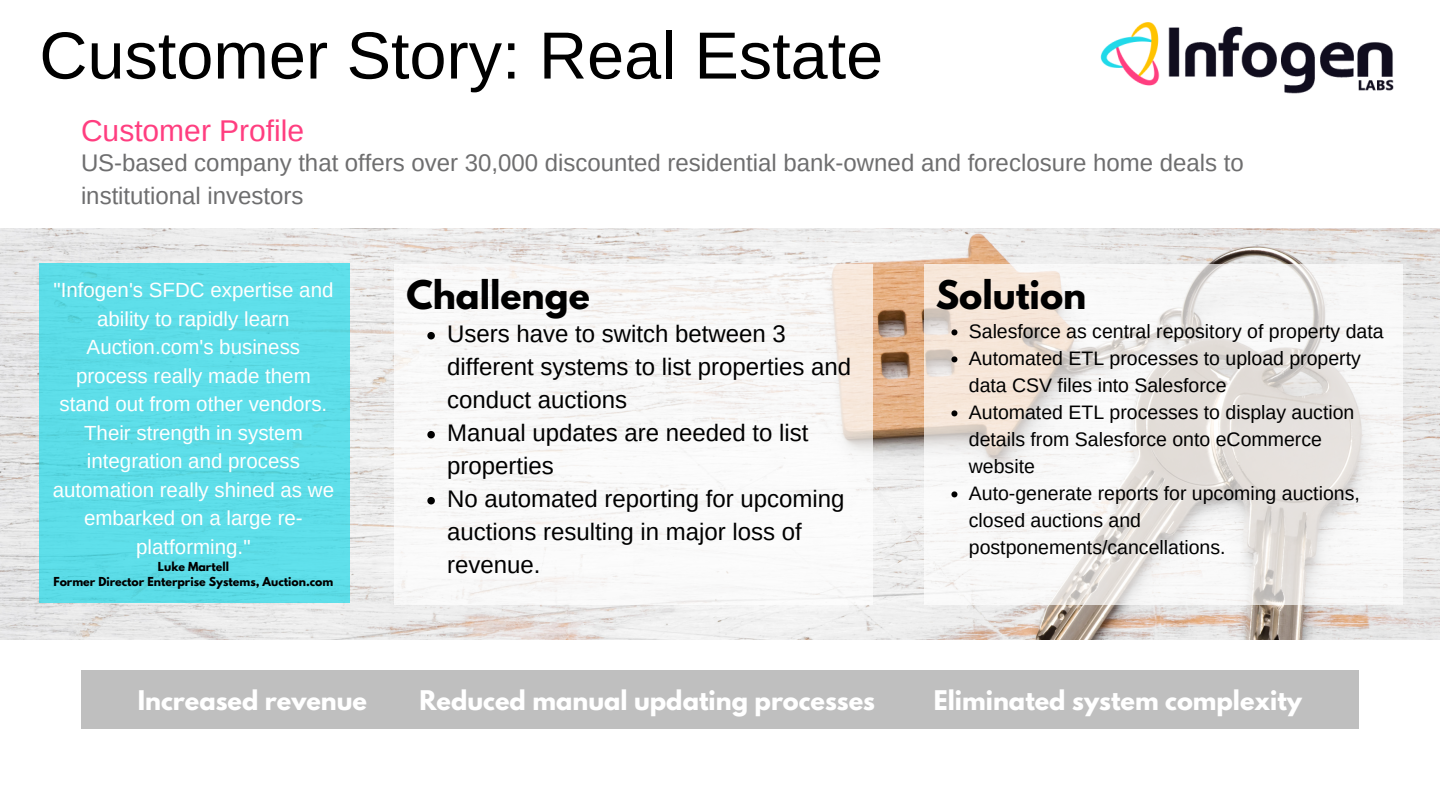
<style>
.page{position:relative;width:1440px;height:810px;background:#fff}
.page>*{position:absolute;margin:0;border:0;box-sizing:border-box;transform-origin:0 0}
.t1{font:66.6px "Arimo";color:#000}
.t2{font:700 35px "League Spartan";color:#000}
.t3{font:30px "Arimo";color:#ff3e80}
.t4{font:24px/33px "Arimo";color:#000}
.t5{font:24px/33px "Arimo";color:#6e6e6f}
.t6{font:700 24px "League Spartan";color:#fff}
.t7{font:20.5px/28.5px "Arimo";color:#fff;text-align:center}
.t8{font:19.5px/27px "Arimo";color:#000}
.t9{font:700 11px "League Spartan";color:#000}
</style>
<div class="page">
<img style="left:0;top:228px;width:1440px;height:411px">
<img style="left:1100px;top:22px;width:294px;height:72px">
<div style="left:81px;top:671px;width:1278px;height:58px;background:#bfbfbf"></div>
<div style="left:395px;top:264px;width:478px;height:340px;background:#fff"></div>
<svg style="left:427px;top:332px;width:8px;height:7px"></svg>
<svg style="left:427px;top:431px;width:8px;height:7px"></svg>
<svg style="left:427px;top:497px;width:8px;height:7px"></svg>
<svg style="left:925px;top:264px;width:478px;height:340px"></svg>
<svg style="left:951px;top:329px;width:6px;height:6px"></svg>
<svg style="left:951px;top:356px;width:6px;height:6px"></svg>
<svg style="left:951px;top:410px;width:6px;height:6px"></svg>
<svg style="left:951px;top:491px;width:6px;height:6px"></svg>
<div style="left:39px;top:264px;width:311px;height:339px;background:#5ddde9"></div>
<p class="t1" style="left:39px;top:18px;width:845px">Customer Story: Real Estate</p>
<p class="t3" style="left:81px;top:114px;width:225px">Customer Profile</p>
<p class="t5" style="left:81px;top:146px;width:1164px">US-based company that offers over 30,000 discounted residential bank-owned and foreclosure home deals to institutional investors</p>
<p class="t7" style="left:53px;top:276px;width:283px">"Infogen's SFDC expertise and ability to rapidly learn<br>Auction.com's business process really made them stand out from other vendors.<br>Their strength in system integration and process automation really shined as we embarked on a large re&shy;platforming."</p>
<p class="t9" style="left:158px;top:561px;width:73px">Luke Martell</p>
<p class="t9" style="left:53px;top:576px;width:281px">Former Director Enterprise Systems, Auction.com</p>
<p class="t2" style="left:406px;top:277px;width:185px">Challenge</p>
<p class="t4" style="left:447px;top:318px;width:405px">Users have to switch between 3 different systems to list properties and conduct auctions</p>
<p class="t4" style="left:447px;top:417px;width:363px">Manual updates are needed to list properties</p>
<p class="t4" style="left:447px;top:483px;width:399px">No automated reporting for upcoming auctions resulting in major loss of revenue.</p>
<p class="t2" style="left:936px;top:277px;width:152px">Solution</p>
<p class="t8" style="left:969px;top:318px;width:416px">Salesforce as central repository of property data</p>
<p class="t8" style="left:969px;top:345px;width:394px">Automated ETL processes to upload property data CSV files into Salesforce</p>
<p class="t8" style="left:969px;top:399px;width:387px">Automated ETL processes to display auction details from Salesforce onto eCommerce website</p>
<p class="t8" style="left:969px;top:480px;width:393px">Auto-generate reports for upcoming auctions, closed auctions and postponements/cancellations.</p>
<p class="t6" style="left:138px;top:688px;width:231px">Increased revenue</p>
<p class="t6" style="left:419px;top:688px;width:457px">Reduced manual updating processes</p>
<p class="t6" style="left:934px;top:688px;width:370px">Eliminated system complexity</p>
</div>
